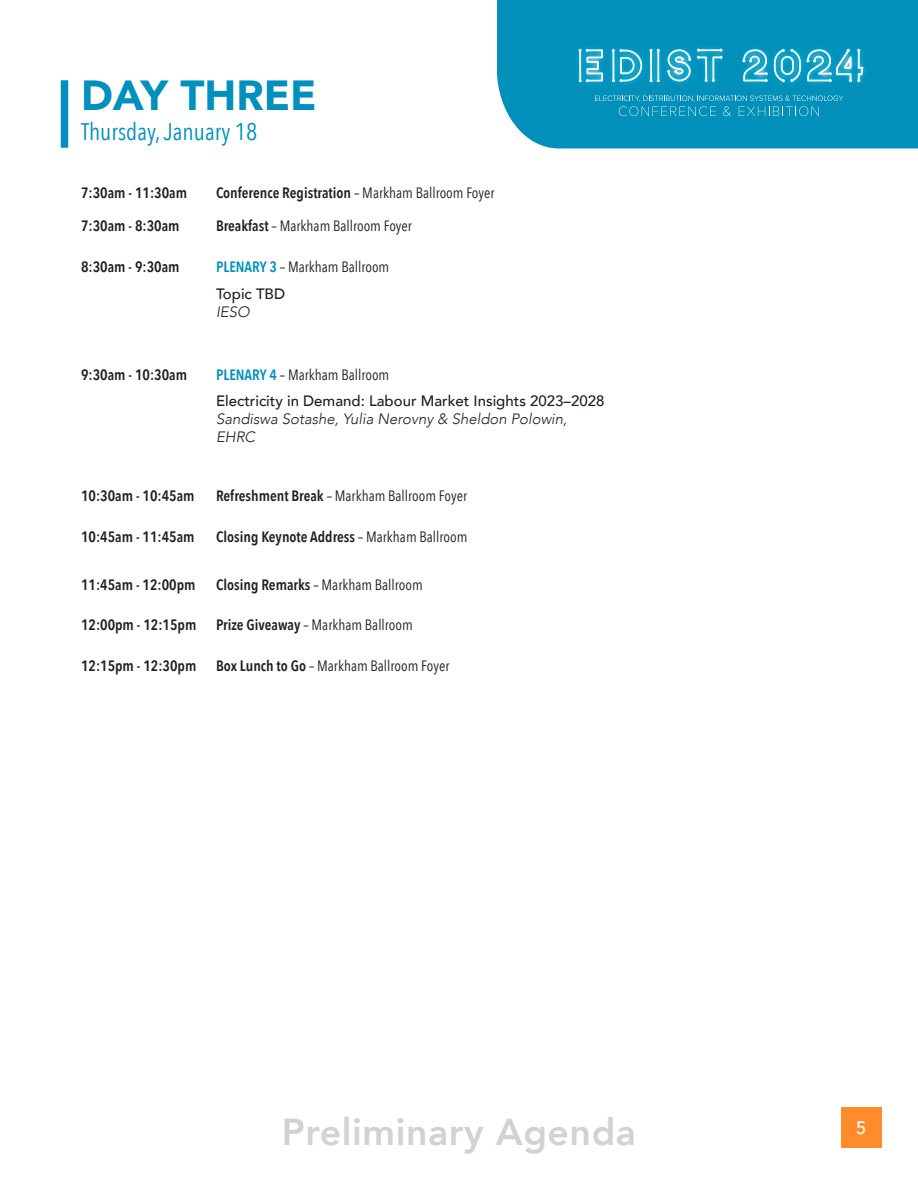
<style>
.page{position:relative;width:918px;height:1188px;background:#fff}
.page>*{position:absolute;margin:0;border:0;box-sizing:border-box;transform-origin:0 0}
.t1{font:900 42px "Avenir";color:#0090be}
.t2{font:800 37.5px "Avenir";letter-spacing:.015em;color:#d1d2d4}
.t3{font:24px "Avenir Next Condensed";color:#0090be}
.t4{font:500 18px "Avenir";color:#fff}
.t5{font:600 15px "Avenir Next Condensed";color:#231f20}
.t6{font:15px "Avenir Next Condensed";color:#231f20}
.t7{font:500 15px "Avenir";color:#231f20}
.t8{font:italic 300 15px "Avenir";color:#231f20}
.s1{font-weight:400}
.s2{font-weight:600}
.s3{font-weight:600;color:#0090be}
</style>
<div class="page">
<div style="left:841px;top:1107px;width:40px;height:41px;background:#ff8c2b"></div>
<div style="left:61px;top:80px;width:7px;height:68px;background:#0090be"></div>
<div style="left:497px;top:0;width:421px;height:148px;background:#0090ba"></div>
<div style="left:569px;top:40px;width:304px;height:52px;background:#0090ba"></div>
<svg style="left:612px;top:49px;width:30px;height:33px"></svg>
<svg style="left:667px;top:49px;width:24px;height:32px"></svg>
<svg style="left:579px;top:49px;width:24px;height:33px"></svg>
<svg style="left:650px;top:49px;width:10px;height:33px"></svg>
<svg style="left:697px;top:49px;width:25px;height:33px"></svg>
<svg style="left:742px;top:49px;width:26px;height:33px"></svg>
<svg style="left:774px;top:49px;width:89px;height:33px;background:#45b4d2"></svg>
<svg style="left:595px;top:96px;width:248px;height:20px;background:#199bc0"></svg>
<p class="t1" style="left:81px;top:60px;width:237px">DAY THREE</p>
<p class="t3" style="left:81px;top:111px;width:178px">Thursday, January 18</p>
<p class="t5" style="left:81px;top:179px;width:108px">7:30am - 11:30am</p>
<p class="t5" style="left:216px;top:179px;width:280px">Conference Registration <span class="s1">– Markham Ballroom Foyer</span></p>
<p class="t5" style="left:81px;top:213px;width:100px">7:30am - 8:30am</p>
<p class="t6" style="left:216px;top:213px;width:198px"><span class="s2">Breakfast</span> – Markham Ballroom Foyer</p>
<p class="t5" style="left:81px;top:253px;width:100px">8:30am - 9:30am</p>
<p class="t6" style="left:216px;top:253px;width:175px"><span class="s3">PLENARY 3</span> – Markham Ballroom</p>
<p class="t7" style="left:216px;top:280px;width:71px">Topic TBD</p>
<p class="t8" style="left:216px;top:302px;width:35px">IESO</p>
<p class="t5" style="left:81px;top:361px;width:108px">9:30am - 10:30am</p>
<p class="t6" style="left:216px;top:361px;width:175px"><span class="s3">PLENARY 4</span> – Markham Ballroom</p>
<p class="t7" style="left:216px;top:388px;width:390px">Electricity in Demand: Labour Market Insights 2023–2028</p>
<p class="t8" style="left:216px;top:410px;width:353px">Sandiswa Sotashe, Yulia Nerovny &amp; Sheldon Polowin,</p>
<p class="t8" style="left:216px;top:428px;width:41px">EHRC</p>
<p class="t5" style="left:81px;top:483px;width:115px">10:30am - 10:45am</p>
<p class="t5" style="left:81px;top:523px;width:115px">10:45am - 11:45am</p>
<p class="t5" style="left:81px;top:571px;width:116px">11:45am - 12:00pm</p>
<p class="t5" style="left:81px;top:612px;width:117px">12:00pm - 12:15pm</p>
<p class="t5" style="left:81px;top:652px;width:117px">12:15pm - 12:30pm</p>
<p class="t6" style="left:216px;top:483px;width:253px"><span class="s2">Refreshment Break</span> – Markham Ballroom Foyer</p>
<p class="t5" style="left:216px;top:523px;width:253px">Closing Keynote Address <span class="s1">– Markham Ballroom</span></p>
<p class="t6" style="left:216px;top:571px;width:208px"><span class="s2">Closing Remarks</span> – Markham Ballroom</p>
<p class="t6" style="left:216px;top:612px;width:198px"><span class="s2">Prize Giveaway</span> – Markham Ballroom</p>
<p class="t6" style="left:216px;top:652px;width:235px"><span class="s2">Box Lunch to Go</span> – Markham Ballroom Foyer</p>
<p class="t2" style="left:282px;top:1102px;width:356px">Preliminary Agenda</p>
<p class="t4" style="left:856px;top:1112px;width:12px">5</p>
</div>
